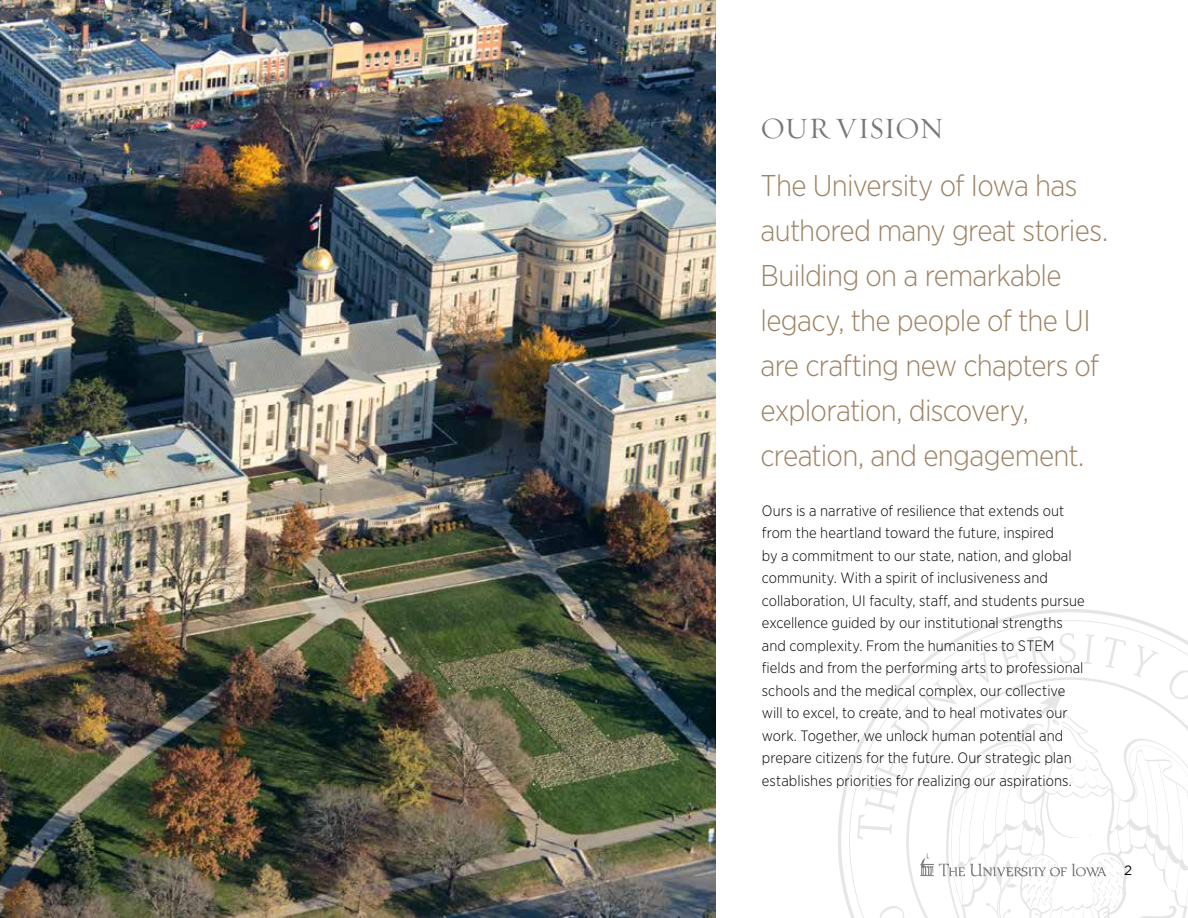
<style>
.page{position:relative;width:1188px;height:918px;background:#fff}
.page>*{position:absolute;margin:0;border:0;box-sizing:border-box;transform-origin:0 0}
.t1{font:300 30px/45px "Gotham Narrow";letter-spacing:-.025em;color:#9d8365}
.t2{font:30px "Requiem Display";letter-spacing:-.03em;color:#77787b}
.t3{font:300 15px/22.5px "Gotham Narrow";letter-spacing:.005em;color:#000}
.t4{font:13.5px "Gotham";color:#000}
</style>
<div class="page">
<img style="left:0;top:0;width:716px;height:918px">
<svg style="left:838px;top:609px;width:301px;height:301px"></svg>
<svg style="left:849px;top:620px;width:323px;height:298px"></svg>
<svg style="left:857px;top:633px;width:331px;height:285px"></svg>
<h1 class="t2" style="left:760px;top:107px;width:185px">OUR VISION</h1>
<h1 class="t1" style="left:761px;top:163px;width:349px">The University of Iowa has authored many great stories.<br>Building on a remarkable legacy, the people of the UI are crafting new chapters of exploration, discovery, creation, and engagement.</h1>
<p class="t3" style="left:762px;top:499px;width:324px">Ours is a narrative of resilience that extends out from the heartland toward the future, inspired<br>by a commitment to our state, nation, and global community. With a spirit of inclusiveness and collaboration, UI faculty, staff, and students pursue excellence guided by our institutional strengths and complexity. From the humanities to STEM fields and from the performing arts to professional schools and the medical complex, our collective will to excel, to create, and to heal motivates our work. Together, we unlock human potential and prepare citizens for the future. Our strategic plan establishes priorities for realizing our aspirations.</p>
<p class="t4" style="left:1124px;top:862px;width:10px">2</p>
</div>
